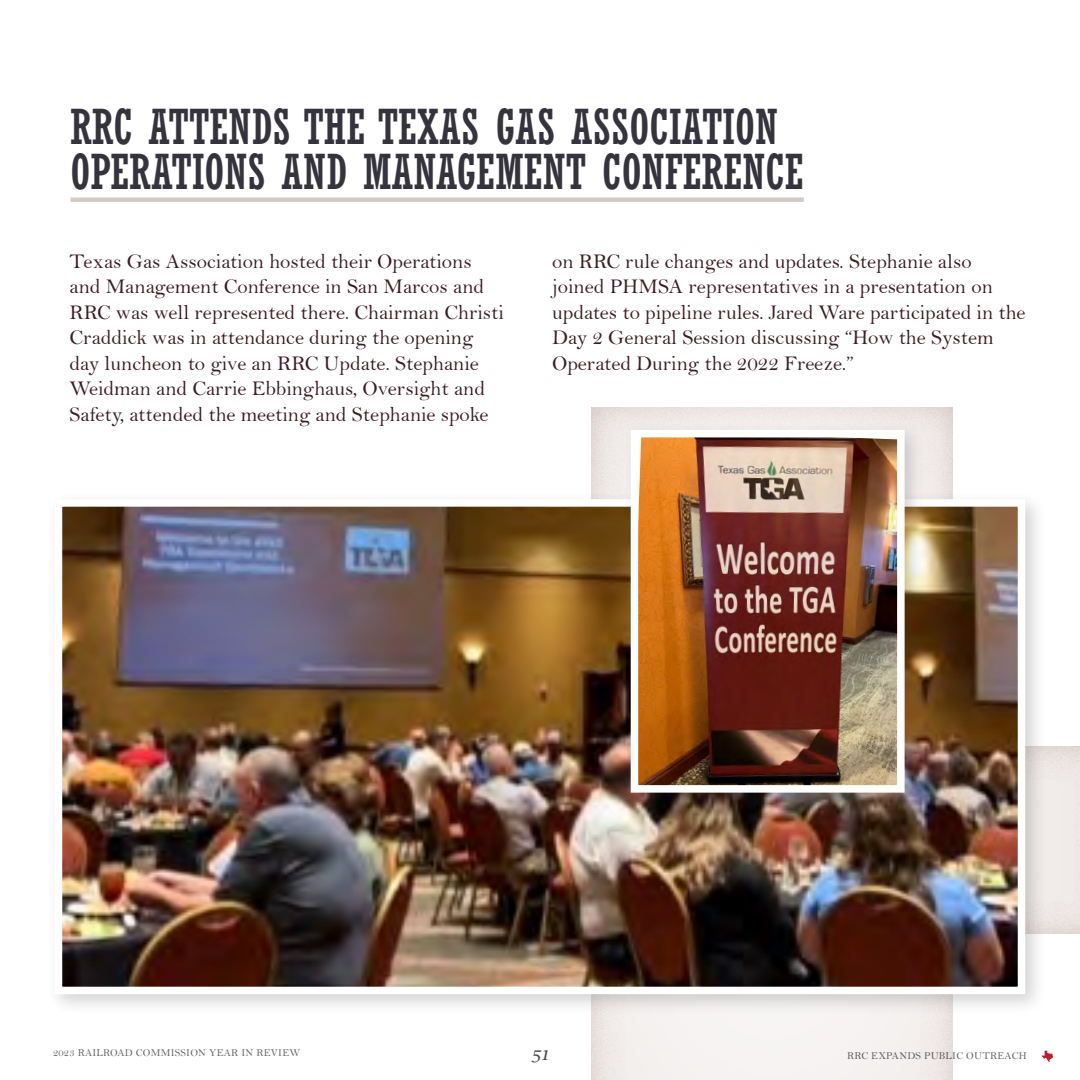
<style>
.page{position:relative;width:1080px;height:1080px;background:#fff}
.page>*{position:absolute;margin:0;border:0;box-sizing:border-box;transform-origin:0 0}
.Article_Title{font:condensed 48px/45px "Rockwell";color:#35333d}
.t1{font:21px/25.5px "Bell";color:#3d1c24}
.t2{font:italic 18px "Lucida Calligraphy";color:#4b4c4d}
.t3{font:10.5px "Bell";letter-spacing:.02em;color:#636366}
</style>
<div class="page">
<div style="left:582px;top:401px;width:373px;height:679px;background:#784033;opacity:.26"></div>
<div style="left:61px;top:741px;width:1019px;height:194px;background:#784033;opacity:.26"></div>
<div style="left:70px;top:197px;width:734px;height:5px;background:#d2ccc6"></div>
<div style="left:46px;top:491px;width:1001px;height:525px;background:#231f20;opacity:.2"></div>
<img style="left:64px;top:508px;width:952px;height:477px">
<div style="left:55px;top:499px;width:970px;height:495px;border:8px solid #fff"></div>
<div style="left:622px;top:421px;width:305px;height:394px;background:#231f20;opacity:.2"></div>
<img style="left:640px;top:439px;width:256px;height:345px">
<div style="left:631px;top:430px;width:274px;height:363px;border:8px solid #fff"></div>
<svg style="left:1041px;top:1051px;width:12px;height:11px"></svg>
<h2 class="Article_Title" style="left:70px;top:105px;width:735px">RRC ATTENDS THE TEXAS GAS ASSOCIATION<br>OPERATIONS AND MANAGEMENT CONFERENCE</h2>
<p class="t1" style="left:70px;top:248px;width:436px">Texas Gas Association hosted their Operations and Management Conference in San Marcos and RRC was well represented there. Chairman Christi Craddick was in attendance during the opening day luncheon to give an RRC Update. Stephanie Weidman and Carrie Ebbinghaus, Oversight and Safety, attended the meeting and Stephanie spoke</p>
<p class="t1" style="left:552px;top:248px;width:475px">on RRC rule changes and updates. Stephanie also joined PHMSA representatives in a presentation on updates to pipeline rules. Jared Ware participated in the Day 2 General Session discussing “How the System Operated During the 2022 Freeze.”</p>
<p class="t3" style="left:53px;top:1046px;width:249px">2023 RAILROAD COMMISSION YEAR IN REVIEW</p>
<p class="t3" style="left:847px;top:1049px;width:91px">RRC Expands Public</p>
<p class="t3" style="left:966px;top:1049px;width:17px">Outre</p>
<p class="t3" style="left:1005px;top:1049px;width:24px">ach</p>
<p class="t2" style="left:531px;top:1043px;width:19px">51</p>
</div>
